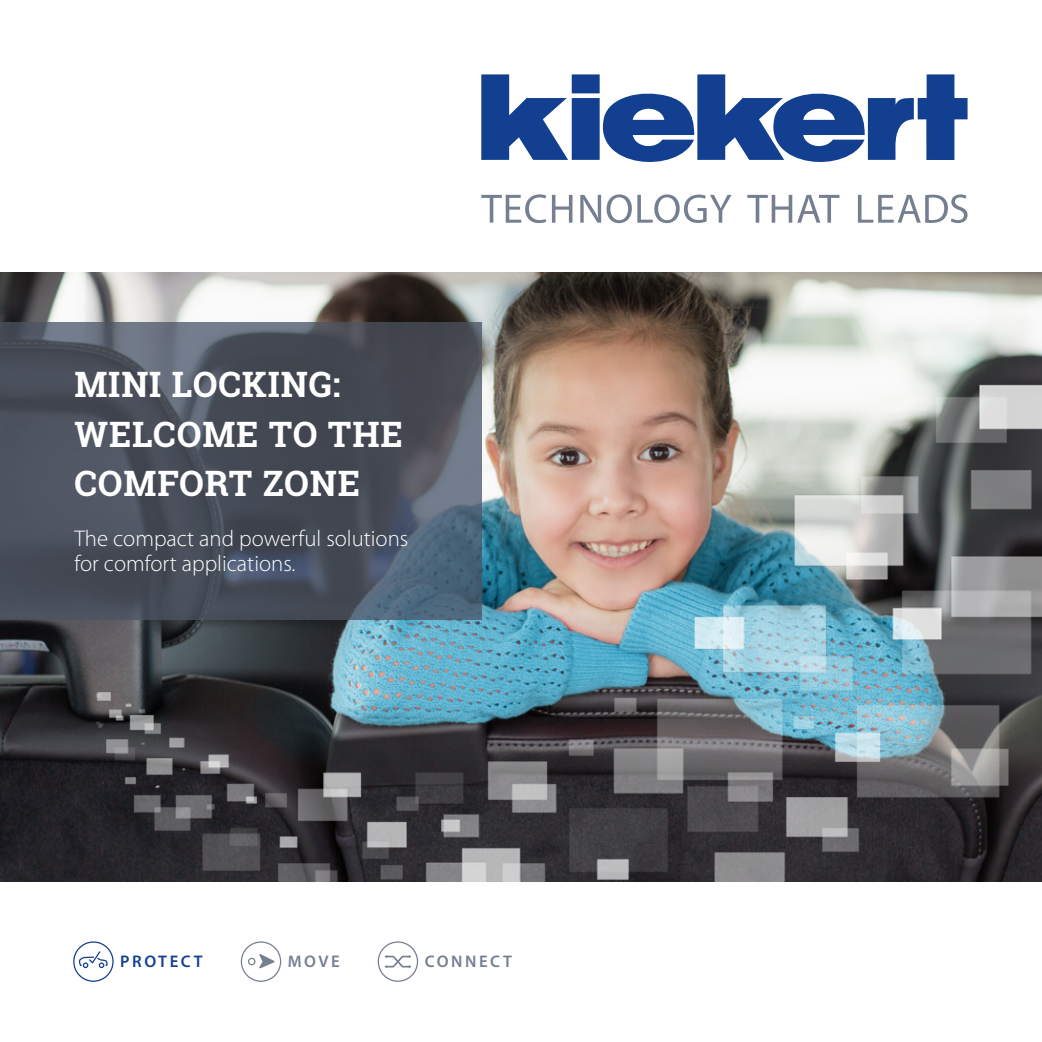
<style>
.page{position:relative;width:1042px;height:1042px;background:#fff}
.page>*{position:absolute;margin:0;border:0;box-sizing:border-box;transform-origin:0 0}
.t1{font:700 35px/49.5px "Roboto Slab";letter-spacing:.025em;color:#fff}
.t2{font:300 22.75px/24.8px "Myriad Pro";color:#fff}
.t3{font:600 16.8px "Myriad Pro";letter-spacing:.15em;color:#767f90}
.t4{font:600 16.8px "Myriad Pro";letter-spacing:.15em;color:#123f90}
</style>
<div class="page">
<img style="left:10px;top:273px;width:1032px;height:608px">
<svg style="left:0;top:322px;width:481px;height:298px;background:#4a515e"></svg>
<svg style="left:378px;top:941px;width:40px;height:41px"></svg>
<svg style="left:73px;top:941px;width:41px;height:41px"></svg>
<svg style="left:241px;top:941px;width:40px;height:41px"></svg>
<svg style="left:481px;top:194px;width:486px;height:29px"></svg>
<svg style="left:481px;top:74px;width:486px;height:88px;fill:#123f90"></svg>
<h1 class="t1" style="left:74px;top:360px;width:330px">MINI LOCKING:<br>WELCOME TO THE<br>COMFORT ZONE</h1>
<p class="t2" style="left:74px;top:528px;width:335px">The compact and powerful solutions for comfort applications.</p>
<p class="t4" style="left:120px;top:952px;width:84px">PROTECT</p>
<p class="t3" style="left:288px;top:952px;width:54px">MOVE</p>
<p class="t3" style="left:425px;top:952px;width:89px">CONNECT</p>
</div>
